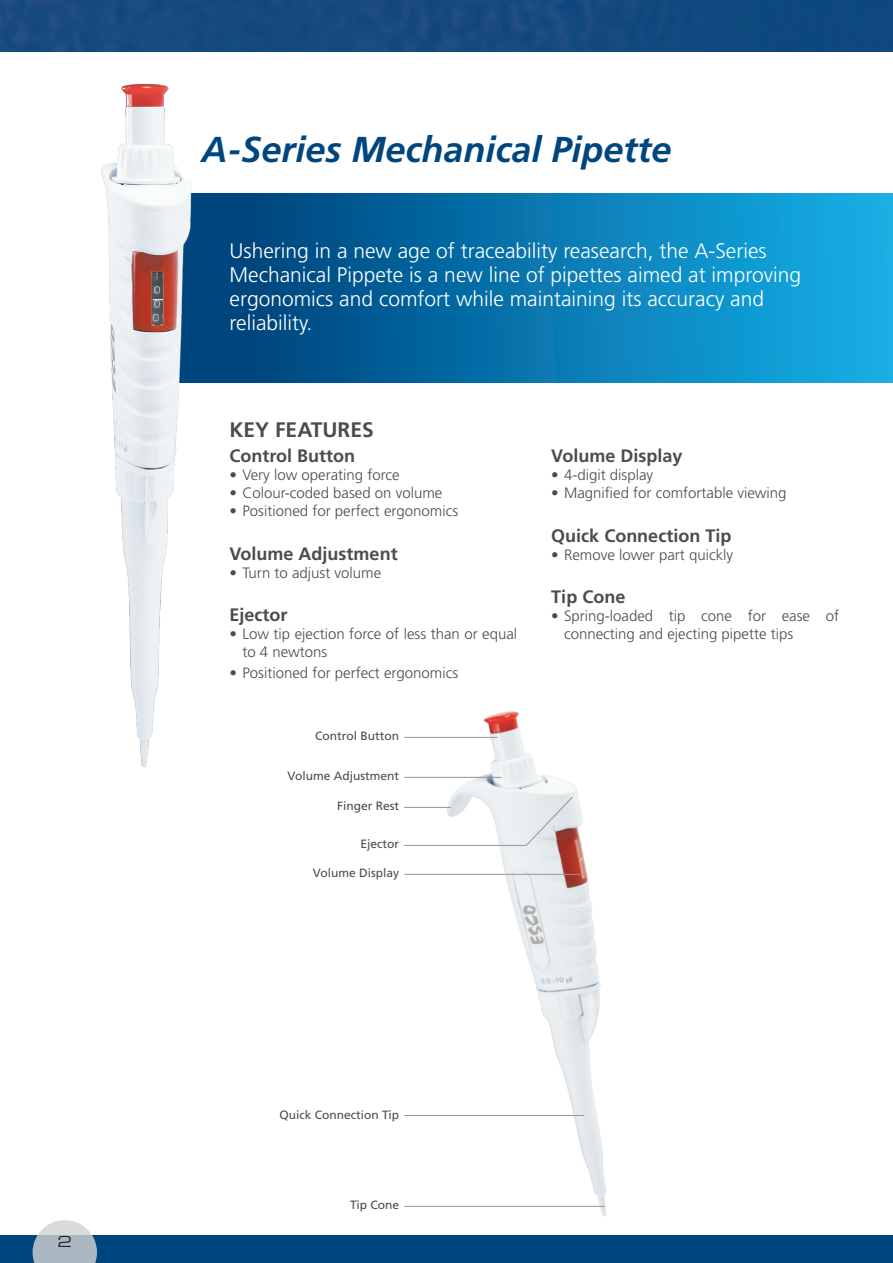
<style>
.page{position:relative;width:893px;height:1263px;background:#fff}
.page>*{position:absolute;margin:0;border:0;box-sizing:border-box;transform-origin:0 0}
.t1{font:italic 700 36px "Frutiger LT Std";color:#00467e}
.body_text_chinese{font:300 21px/24px "Frutiger LT Std";color:#fff}
.t2{font:700 21px "Frutiger LT Std";color:#4b4c4d}
.t3{font:700 18px "Frutiger LT Std";color:#4b4c4d}
.t4{font:16.5px "Eurostile Ext";color:#231f20}
.t5{font:300 15px/18px "Frutiger LT Std";color:#4b4c4d}
.t6{font:12px "Frutiger LT Std";color:#4b4c4d}
</style>
<div class="page">
<img style="left:0;top:0;width:893px;height:52px">
<div style="left:0;top:1235px;width:893px;height:28px;background:#00467e"></div>
<svg style="left:33px;top:1220px;width:64px;height:43px"></svg>
<img style="left:431px;top:711px;width:175px;height:506px">
<div style="left:147px;top:193px;width:746px;height:190px;background:linear-gradient(to right,#00366f,#17b1e8)"></div>
<hr style="left:404px;top:737px;width:93px;height:1px;background:#939598">
<hr style="left:404px;top:777px;width:98px;height:1px;background:#939598">
<svg style="left:404px;top:796px;width:169px;height:50px"></svg>
<hr style="left:404px;top:874px;width:180px;height:1px;background:#939598">
<hr style="left:404px;top:1206px;width:201px;height:1px;background:#939598">
<hr style="left:404px;top:1115px;width:180px;height:1px;background:#939598">
<img style="left:101px;top:84px;width:105px;height:683px">
<p class="t4" style="left:57px;top:1230px;width:16px">2</p>
<p class="t1" style="left:201px;top:128px;width:472px">A-Series Mechanical Pipette</p>
<p class="body_text_chinese" style="left:230px;top:239px;width:573px">Ushering in a new age of traceability reasearch, the A-Series Mechanical Pippete is a new line of pipettes aimed at improving ergonomics and comfort while maintaining its accuracy and reliability.</p>
<p class="t2" style="left:230px;top:417px;width:146px">KEY FEATURES</p>
<p class="t3" style="left:230px;top:446px;width:127px">Control Button</p>
<p class="t5" style="left:230px;top:466px;width:171px">• Very low operating force</p>
<p class="t5" style="left:230px;top:484px;width:214px">• Colour-coded based on volume</p>
<p class="t5" style="left:230px;top:502px;width:230px">• Positioned for perfect ergonomics</p>
<p class="t3" style="left:230px;top:543px;width:170px">Volume Adjustment</p>
<p class="t5" style="left:230px;top:564px;width:153px">• Turn to adjust volume</p>
<p class="t3" style="left:230px;top:604px;width:60px">Ejector</p>
<p class="t5" style="left:242px;top:625px;width:276px;text-indent:-13px">• Low tip ejection force of less than or equal to 4 newtons</p>
<p class="t5" style="left:230px;top:664px;width:230px">• Positioned for perfect ergonomics</p>
<p class="t6" style="left:315px;top:729px;width:86px">Control Button</p>
<p class="t6" style="left:288px;top:769px;width:113px">Volume Adjustment</p>
<p class="t6" style="left:337px;top:799px;width:64px">Finger Rest</p>
<p class="t6" style="left:360px;top:837px;width:40px">Ejector</p>
<p class="t6" style="left:313px;top:866px;width:88px">Volume Display</p>
<p class="t3" style="left:551px;top:446px;width:133px">Volume Display</p>
<p class="t5" style="left:551px;top:466px;width:103px">• 4-digit display</p>
<p class="t5" style="left:551px;top:484px;width:237px">• Magnified for comfortable viewing</p>
<p class="t3" style="left:551px;top:525px;width:182px">Quick Connection Tip</p>
<p class="t5" style="left:551px;top:546px;width:183px">• Remove lower part quickly</p>
<p class="t3" style="left:551px;top:586px;width:76px">Tip Cone</p>
<p class="t5" style="left:564px;top:607px;width:276px;text-indent:-13px">• Spring-loaded tip cone for ease of connecting and ejecting pipette tips</p>
<p class="t6" style="left:279px;top:1107px;width:121px">Quick Connection Tip</p>
<p class="t6" style="left:350px;top:1198px;width:50px">Tip Cone</p>
</div>
